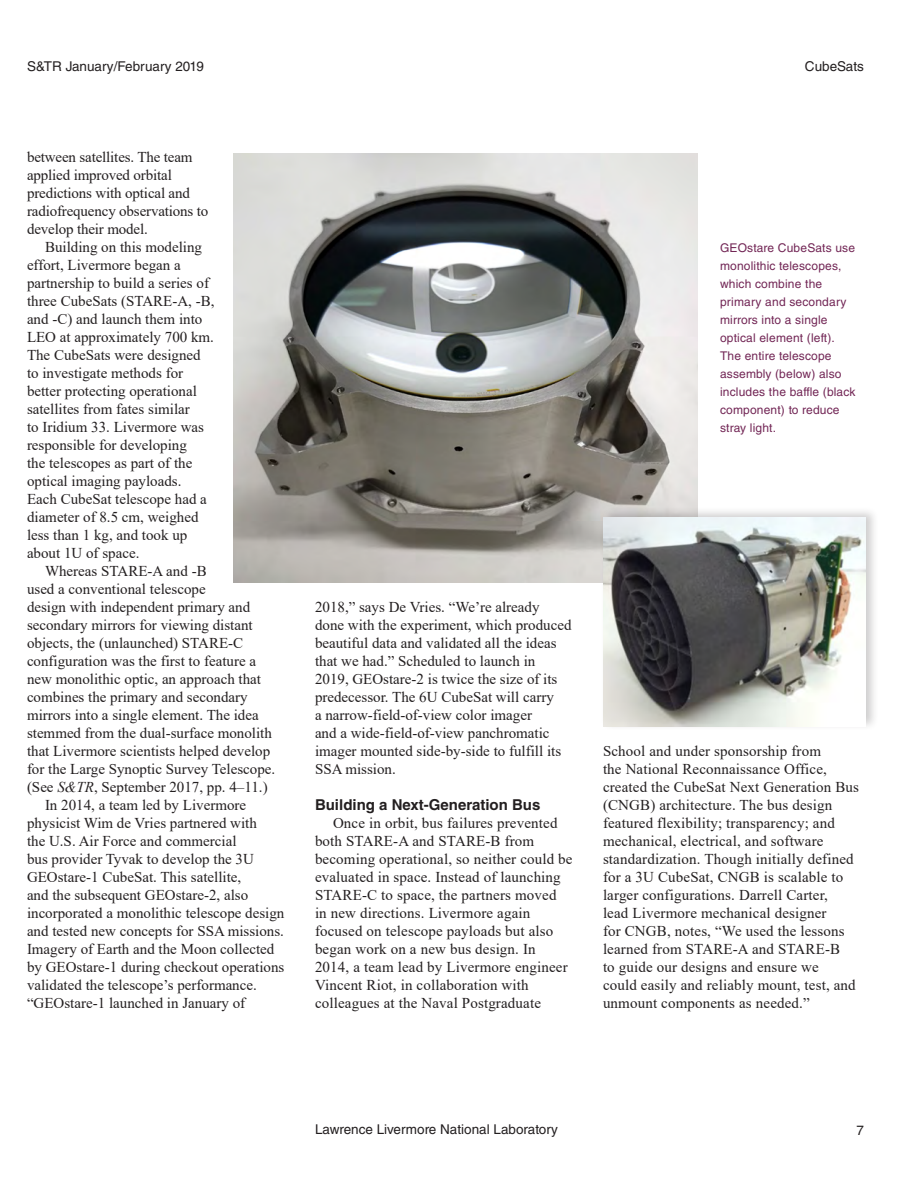
<style>
.page{position:relative;width:918px;height:1188px;background:#fff}
.page>*{position:absolute;margin:0;border:0;box-sizing:border-box;transform-origin:0 0}
.STR_general_text{font:15px/18px "Times New Roman";color:#231f20}
.STR_lev_1_head{font:700 15px "Helvetica LT Std";color:#231f20}
.t1{font:13.5px "Helvetica LT Std";color:#231f20}
.STR_Captions{font:12px/18px "Helvetica LT Std";letter-spacing:.015em;color:#722655}
.s1{font-style:italic}
</style>
<div class="page">
<img style="left:233px;top:154px;width:464px;height:428px">
<div style="left:600px;top:506px;width:279px;height:226px;background:#231f20;opacity:.22"></div>
<img style="left:603px;top:517px;width:263px;height:209px">
<p class="t1" style="left:27px;top:59px;width:178px">S&amp;TR January/February 2019</p>
<p class="t1" style="left:805px;top:59px;width:61px">CubeSats</p>
<p class="STR_general_text" style="left:27px;top:148px;width:183px">between satellites. The team applied improved orbital predictions with optical and radiofrequency observations to develop their model.</p>
<p class="STR_general_text" style="left:27px;top:238px;width:189px;text-indent:18px">Building on this modeling effort, Livermore began a partnership to build a series of three CubeSats (STARE-A, -B, and -C) and launch them into<br>LEO at approximately 700 km.<br>The CubeSats were designed to investigate methods for better protecting operational satellites from fates similar<br>to Iridium 33. Livermore was responsible for developing<br>the telescopes as part of the optical imaging payloads.<br>Each CubeSat telescope had a diameter of 8.5 cm, weighed less than 1 kg, and took up about 1U of space.</p>
<p class="STR_general_text" style="left:27px;top:562px;width:250px;text-indent:18px">Whereas STARE-A and -B<br>used a conventional telescope<br>design with independent primary and secondary mirrors for viewing distant objects, the (unlaunched) STARE-C configuration was the first to feature a new monolithic optic, an approach that combines the primary and secondary mirrors into a single element. The idea stemmed from the dual-surface monolith that Livermore scientists helped develop for the Large Synoptic Survey Telescope. (See <span class="s1">S&amp;TR</span>, September 2017, pp. 4–11.)</p>
<p class="STR_general_text" style="left:27px;top:796px;width:259px;text-indent:18px">In 2014, a team led by Livermore physicist Wim de Vries partnered with<br>the U.S. Air Force and commercial<br>bus provider Tyvak to develop the 3U GEOstare-1 CubeSat. This satellite,<br>and the subsequent GEOstare-2, also incorporated a monolithic telescope design and tested new concepts for SSA missions.<br>Imagery of Earth and the Moon collected by GEOstare-1 during checkout operations validated the telescope’s performance. “GEOstare-1 launched in January of</p>
<p class="STR_general_text" style="left:315px;top:598px;width:258px">2018,” says De Vries. “We’re already done with the experiment, which produced beautiful data and validated all the ideas that we had.” Scheduled to launch in 2019, GEOstare-2 is twice the size of its predecessor. The 6U CubeSat will carry<br>a narrow-field-of-view color imager<br>and a wide-field-of-view panchromatic imager mounted side-by-side to fulfill its SSA mission.</p>
<p class="STR_lev_1_head" style="left:315px;top:796px;width:227px">Building a Next-Generation Bus</p>
<p class="STR_general_text" style="left:315px;top:814px;width:259px;text-indent:18px">Once in orbit, bus failures prevented both STARE-A and STARE-B from becoming operational, so neither could be evaluated in space. Instead of launching STARE-C to space, the partners moved<br>in new directions. Livermore again focused on telescope payloads but also began work on a new bus design. In 2014, a team lead by Livermore engineer Vincent Riot, in collaboration with colleagues at the Naval Postgraduate</p>
<p class="STR_Captions" style="left:720px;top:239px;width:137px">GEOstare CubeSats use monolithic telescopes, which combine the primary and secondary mirrors into a single optical element (left).<br>The entire telescope assembly (below) also includes the baffle (black component) to reduce stray light.</p>
<p class="STR_general_text" style="left:603px;top:742px;width:258px">School and under sponsorship from<br>the National Reconnaissance Office, created the CubeSat Next Generation Bus (CNGB) architecture. The bus design featured flexibility; transparency; and mechanical, electrical, and software standardization. Though initially defined for a 3U CubeSat, CNGB is scalable to larger configurations. Darrell Carter,<br>lead Livermore mechanical designer<br>for CNGB, notes, “We used the lessons learned from STARE-A and STARE-B<br>to guide our designs and ensure we<br>could easily and reliably mount, test, and unmount components as needed.”</p>
<p class="t1" style="left:315px;top:1121px;width:245px">Lawrence Livermore National Laboratory</p>
<p class="t1" style="left:856px;top:1122px;width:9px">7</p>
</div>
